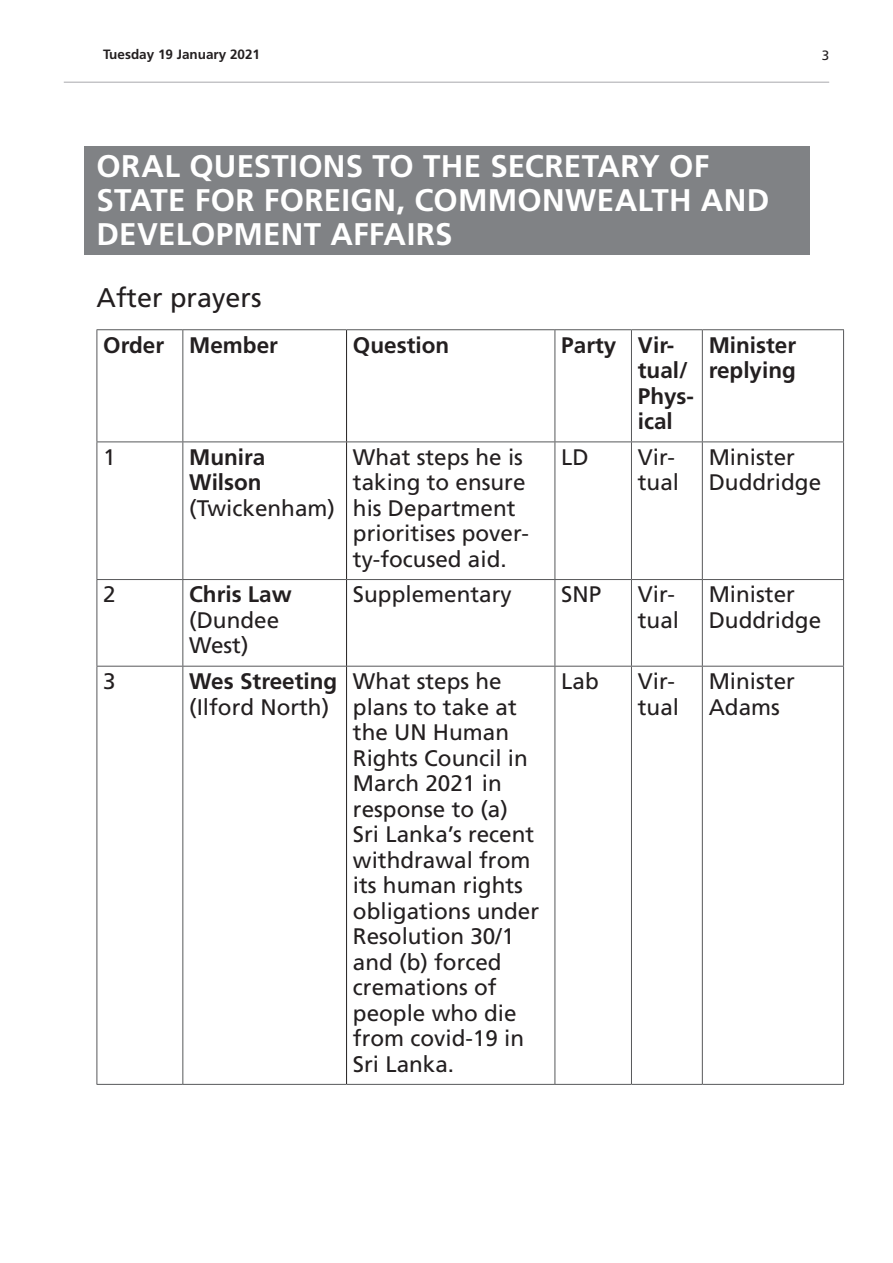
<style>
.page{position:relative;width:893px;height:1263px;background:#fff}
.page>*{position:absolute;margin:0;border:0;box-sizing:border-box;transform-origin:0 0}
.Heading2Grey{font:700 31.2px/34.3px "Frutiger LT Std";letter-spacing:.01em;color:#fff}
.t1{font:27px "Frutiger LT Std";color:#231f20}
.Member{font:22.5px/25.5px "Frutiger LT Std";color:#231f20}
.BoldTimingHeading{font:700 22.5px/25.5px "Frutiger LT Std";color:#231f20}
.Member-2{font:700 22.5px/25.5px "Frutiger LT Std";color:#231f20}
.t2{font:700 13.5px "Frutiger LT Std";color:#231f20}
.t3{font:13.5px "Frutiger LT Std";color:#231f20}
.s1{font-weight:400}
.s2{font-weight:700}
</style>
<div class="page">
<hr style="left:64px;top:82px;width:765px;height:1px;background:#a8a9ad">
<div style="left:84px;top:147px;width:725px;height:108px;background:#808285"></div>
<hr style="left:97px;top:329px;width:86px;height:1px;background:#57585a">
<hr style="left:97px;top:330px;width:1px;height:111px;background:#57585a">
<hr style="left:183px;top:329px;width:164px;height:1px;background:#57585a">
<hr style="left:182px;top:330px;width:1px;height:111px;background:#57585a">
<hr style="left:347px;top:329px;width:208px;height:1px;background:#57585a">
<hr style="left:555px;top:329px;width:76px;height:1px;background:#57585a">
<hr style="left:555px;top:330px;width:1px;height:111px;background:#57585a">
<hr style="left:631px;top:329px;width:71px;height:1px;background:#57585a">
<hr style="left:631px;top:330px;width:1px;height:111px;background:#57585a">
<hr style="left:702px;top:329px;width:142px;height:1px;background:#57585a">
<hr style="left:702px;top:330px;width:1px;height:111px;background:#57585a">
<hr style="left:843px;top:330px;width:1px;height:111px;background:#57585a">
<hr style="left:97px;top:441px;width:86px;height:1px;background:#57585a">
<hr style="left:97px;top:442px;width:1px;height:137px;background:#57585a">
<hr style="left:183px;top:441px;width:164px;height:1px;background:#57585a">
<hr style="left:182px;top:442px;width:1px;height:137px;background:#57585a">
<hr style="left:347px;top:441px;width:208px;height:1px;background:#57585a">
<hr style="left:555px;top:441px;width:76px;height:1px;background:#57585a">
<hr style="left:555px;top:442px;width:1px;height:137px;background:#57585a">
<hr style="left:631px;top:441px;width:71px;height:1px;background:#57585a">
<hr style="left:631px;top:442px;width:1px;height:137px;background:#57585a">
<hr style="left:702px;top:441px;width:142px;height:1px;background:#57585a">
<hr style="left:702px;top:442px;width:1px;height:137px;background:#57585a">
<hr style="left:843px;top:442px;width:1px;height:137px;background:#57585a">
<hr style="left:97px;top:579px;width:86px;height:1px;background:#57585a">
<hr style="left:97px;top:580px;width:1px;height:86px;background:#57585a">
<hr style="left:183px;top:579px;width:164px;height:1px;background:#57585a">
<hr style="left:182px;top:580px;width:1px;height:86px;background:#57585a">
<hr style="left:347px;top:579px;width:208px;height:1px;background:#57585a">
<hr style="left:555px;top:579px;width:76px;height:1px;background:#57585a">
<hr style="left:555px;top:580px;width:1px;height:86px;background:#57585a">
<hr style="left:631px;top:579px;width:71px;height:1px;background:#57585a">
<hr style="left:631px;top:580px;width:1px;height:86px;background:#57585a">
<hr style="left:702px;top:579px;width:142px;height:1px;background:#57585a">
<hr style="left:702px;top:580px;width:1px;height:86px;background:#57585a">
<hr style="left:843px;top:580px;width:1px;height:86px;background:#57585a">
<hr style="left:97px;top:666px;width:86px;height:1px;background:#57585a">
<hr style="left:97px;top:666px;width:1px;height:418px;background:#57585a">
<hr style="left:183px;top:666px;width:164px;height:1px;background:#57585a">
<hr style="left:182px;top:666px;width:1px;height:418px;background:#57585a">
<hr style="left:347px;top:666px;width:208px;height:1px;background:#57585a">
<hr style="left:555px;top:666px;width:76px;height:1px;background:#57585a">
<hr style="left:555px;top:666px;width:1px;height:418px;background:#57585a">
<hr style="left:631px;top:666px;width:71px;height:1px;background:#57585a">
<hr style="left:631px;top:666px;width:1px;height:418px;background:#57585a">
<hr style="left:702px;top:666px;width:142px;height:1px;background:#57585a">
<hr style="left:702px;top:666px;width:1px;height:418px;background:#57585a">
<hr style="left:843px;top:666px;width:1px;height:418px;background:#57585a">
<hr style="left:97px;top:1084px;width:86px;height:1px;background:#57585a">
<hr style="left:183px;top:1084px;width:164px;height:1px;background:#57585a">
<hr style="left:347px;top:1084px;width:208px;height:1px;background:#57585a">
<hr style="left:555px;top:1084px;width:76px;height:1px;background:#57585a">
<hr style="left:631px;top:1084px;width:71px;height:1px;background:#57585a">
<hr style="left:702px;top:1084px;width:142px;height:1px;background:#57585a">
<hr style="left:346px;top:330px;width:1px;height:111px;background:#231f20">
<hr style="left:346px;top:442px;width:1px;height:137px;background:#231f20">
<hr style="left:346px;top:580px;width:1px;height:86px;background:#231f20">
<hr style="left:346px;top:666px;width:1px;height:418px;background:#231f20">
<p class="t2" style="left:103px;top:46px;width:159px">Tuesday 19 January 2021</p>
<p class="t3" style="left:822px;top:47px;width:9px">3</p>
<h2 class="Heading2Grey" style="left:97px;top:149px;width:674px">ORAL QUESTIONS TO THE SECRETARY OF<br>STATE FOR FOREIGN, COMMONWEALTH AND<br>DEVELOPMENT AFFAIRS</h2>
<p class="t1" style="left:97px;top:282px;width:167px">After prayers</p>
<p class="BoldTimingHeading" style="left:103px;top:332px;width:62px">Order</p>
<p class="BoldTimingHeading" style="left:189px;top:332px;width:90px">Member</p>
<p class="BoldTimingHeading" style="left:353px;top:332px;width:98px">Question</p>
<p class="BoldTimingHeading" style="left:561px;top:332px;width:57px">Party</p>
<p class="BoldTimingHeading" style="left:638px;top:332px;width:58px">Vir&shy;tual/<br>Phys&shy;ical</p>
<p class="BoldTimingHeading" style="left:709px;top:332px;width:89px">Minister replying</p>
<p class="Member" style="left:103px;top:444px;width:14px">1</p>
<p class="Member-2" style="left:189px;top:444px;width:147px">Munira<br>Wilson <span class="s1">(Twickenham)</span></p>
<p class="Member" style="left:353px;top:444px;width:177px">What steps he is taking to ensure his Department prioritises pover&shy;ty-focused aid.</p>
<p class="Member" style="left:561px;top:444px;width:29px">LD</p>
<p class="Member" style="left:638px;top:444px;width:43px">Vir&shy;tual</p>
<p class="Member" style="left:709px;top:444px;width:114px">Minister<br>Duddridge</p>
<p class="Member" style="left:103px;top:582px;width:14px">2</p>
<p class="Member" style="left:189px;top:582px;width:104px"><span class="s2">Chris Law </span>(Dundee<br>West)</p>
<p class="Member" style="left:353px;top:582px;width:160px">Supplementary</p>
<p class="Member" style="left:561px;top:582px;width:42px">SNP</p>
<p class="Member" style="left:638px;top:582px;width:43px">Vir&shy;tual</p>
<p class="Member" style="left:709px;top:582px;width:114px">Minister<br>Duddridge</p>
<p class="Member" style="left:103px;top:669px;width:14px">3</p>
<p class="Member" style="left:189px;top:669px;width:149px"><span class="s2">Wes Streeting </span>(Ilford North)</p>
<p class="Member" style="left:353px;top:669px;width:188px">What steps he plans to take at the UN Human<br>Rights Council in<br>March 2021 in response to (a)<br>Sri Lanka’s recent withdrawal from its human rights obligations under<br>Resolution 30/1 and (b) forced cremations of people who die from covid-19 in<br>Sri Lanka.</p>
<p class="Member" style="left:561px;top:669px;width:39px">Lab</p>
<p class="Member" style="left:638px;top:669px;width:43px">Vir&shy;tual</p>
<p class="Member" style="left:709px;top:669px;width:88px">Minister<br>Adams</p>
</div>
